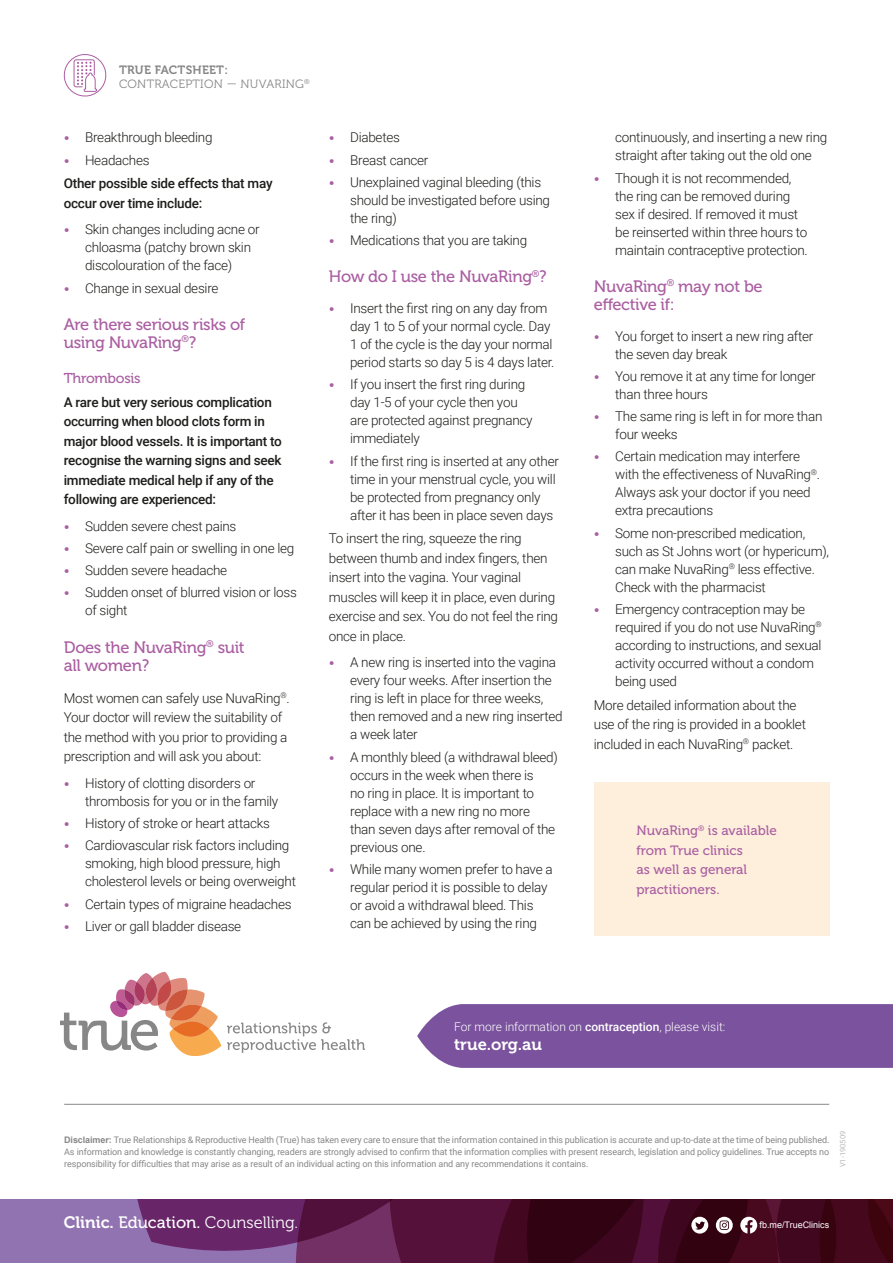
<style>
.page{position:relative;width:893px;height:1263px;background:#fff}
.page>*{position:absolute;margin:0;border:0;box-sizing:border-box;transform-origin:0 0}
.t1{font:16.5px/18px "Museo 500";letter-spacing:-.02em;color:#aa5fa2}
.t2{font:16.5px "Museo 700";color:#fff}
.t3{font:16.5px "Museo 300";color:#fff}
.t4{font:14.25px "Museo 500";letter-spacing:-.02em;color:#aa5fa2}
.t5{font:300 13.5px/18px "Roboto";letter-spacing:-.02em;color:#1d1d1b}
.t6{font:500 13.5px/19.5px "Roboto";letter-spacing:-.02em;color:#1d1d1b}
.t7{font:13.5px/19.5px "Museo 500";color:#aa5fa2}
.t8{font:300 12px "Roboto";color:#fff}
.t9{font:12px "Museo 300";letter-spacing:.02em;color:#878787}
.t10{font:12px "Museo 700";letter-spacing:.02em;color:#878787}
.t11{font:9px/12px "Roboto";letter-spacing:-.01em;color:#878787;text-align:justify}
.t12{font:9px "Arial";color:#fff}
.t13{font:7.5px "Roboto";color:#bababa}
.s1{font-family:"Museo 300";font-weight:400;color:#aa5fa2}
.s2{font-weight:300}
.s3{font-weight:500}
.s4{font-family:"Arial";font-weight:700}
.s5{font-family:"Museo 700"}
.s6{font-family:"Museo 500"}
</style>
<div class="page">
<svg style="left:64px;top:54px;width:42px;height:42px"></svg>
<div style="left:417px;top:1004px;width:476px;height:64px;background:#7a529d"></div>
<hr style="left:64px;top:1104px;width:765px;height:1px;background:#878787">
<svg style="left:60px;top:972px;width:161px;height:84px"></svg>
<svg style="left:227px;top:1022px;width:138px;height:31px"></svg>
<div style="left:0;top:1199px;width:893px;height:64px;background:#9273b1"></div>
<svg style="left:137px;top:1199px;width:756px;height:64px;background:#53183d"></svg>
<div style="left:594px;top:782px;width:235px;height:154px;background:#feefdc"></div>
<p class="t10" style="left:119px;top:63px;width:110px">TRUE FACTSHEET:</p>
<p class="t9" style="left:119px;top:77px;width:192px">CONTRACEPTION — NUVARING<sup>®</sup></p>
<p class="t5" style="left:64px;top:128px;width:150px"><span class="s1">•</span> Breakthrough bleeding</p>
<p class="t6" style="left:64px;top:147px;width:210px;line-height:23.7px"><span class="s1">•</span> <span class="s2">Headaches<br></span>Other possible side effects that may</p>
<p class="t6" style="left:64px;top:193px;width:140px">occur over time include:</p>
<p class="t5" style="left:85px;top:220px;width:176px;text-indent:-21px"><span class="s1">•</span> Skin changes including acne or chloasma (patchy brown skin discolouration of the face)</p>
<p class="t5" style="left:64px;top:278px;width:156px"><span class="s1">•</span> Change in sexual desire</p>
<p class="t1" style="left:64px;top:315px;width:183px">Are there serious risks of using NuvaRing<sup>®</sup>?</p>
<p class="t4" style="left:64px;top:370px;width:78px">Thrombosis</p>
<p class="t6" style="left:64px;top:392px;width:220px">A rare but very serious complication occurring when blood clots form in major blood vessels. It is important to recognise the warning signs and seek immediate medical help if any of the following are experienced:</p>
<p class="t5" style="left:64px;top:516px;width:174px"><span class="s1">•</span> Sudden severe chest pains</p>
<p class="t5" style="left:64px;top:538px;width:232px"><span class="s1">•</span> Severe calf pain or swelling in one leg</p>
<p class="t5" style="left:64px;top:561px;width:165px"><span class="s1">•</span> Sudden severe headache</p>
<p class="t5" style="left:85px;top:583px;width:213px;text-indent:-21px"><span class="s1">•</span> Sudden onset of blurred vision or loss of sight</p>
<p class="t1" style="left:64px;top:638px;width:182px">Does the NuvaRing<sup>®</sup> suit all women?</p>
<p class="t5" style="left:64px;top:688px;width:228px;line-height:19.5px">Most women can safely use NuvaRing<sup>®</sup>.<br>Your doctor will review the suitability of the method with you prior to providing a prescription and will ask you about:</p>
<p class="t5" style="left:85px;top:773px;width:195px;text-indent:-21px"><span class="s1">•</span> History of clotting disorders or thrombosis for you or in the family</p>
<p class="t5" style="left:64px;top:814px;width:208px"><span class="s1">•</span> History of stroke or heart attacks</p>
<p class="t5" style="left:85px;top:836px;width:212px;text-indent:-21px"><span class="s1">•</span> Cardiovascular risk factors including smoking, high blood pressure, high cholesterol levels or being overweight</p>
<p class="t5" style="left:64px;top:894px;width:229px"><span class="s1">•</span> Certain types of migraine headaches</p>
<p class="t5" style="left:64px;top:916px;width:179px"><span class="s1">•</span> Liver or gall bladder disease</p>
<p class="t5" style="left:329px;top:128px;width:73px"><span class="s1">•</span> Diabetes</p>
<p class="t5" style="left:329px;top:150px;width:101px"><span class="s1">•</span> Breast cancer</p>
<p class="t5" style="left:350px;top:173px;width:201px;text-indent:-21px"><span class="s1">•</span> Unexplained vaginal bleeding (this should be investigated before using the ring)</p>
<p class="t5" style="left:329px;top:231px;width:200px"><span class="s1">•</span> Medications that you are taking</p>
<p class="t1" style="left:329px;top:268px;width:219px">How do I use the NuvaRing<sup>®</sup>?</p>
<p class="t5" style="left:350px;top:299px;width:206px;text-indent:-21px"><span class="s1">•</span> Insert the first ring on any day from day 1 to 5 of your normal cycle. Day 1 of the cycle is the day your normal period starts so day 5 is 4 days later.</p>
<p class="t5" style="left:350px;top:375px;width:184px;text-indent:-21px"><span class="s1">•</span> If you insert the first ring during day 1-5 of your cycle then you are protected against pregnancy immediately</p>
<p class="t5" style="left:350px;top:451px;width:210px;text-indent:-21px"><span class="s1">•</span> If the first ring is inserted at any other time in your menstrual cycle, you will be protected from pregnancy only after it has been in place seven days</p>
<p class="t5" style="left:329px;top:528px;width:231px;line-height:19.5px">To insert the ring, squeeze the ring between thumb and index fingers, then insert into the vagina. Your vaginal muscles will keep it in place, even during exercise and sex. You do not feel the ring once in place.</p>
<p class="t5" style="left:350px;top:653px;width:214px;text-indent:-21px"><span class="s1">•</span> A new ring is inserted into the vagina every four weeks. After insertion the ring is left in place for three weeks, then removed and a new ring inserted a week later</p>
<p class="t5" style="left:350px;top:747px;width:209px;text-indent:-21px"><span class="s1">•</span> A monthly bleed (a withdrawal bleed) occurs in the week when there is<br>no ring in place. It is important to replace with a new ring no more than seven days after removal of the previous one.</p>
<p class="t5" style="left:350px;top:859px;width:204px;text-indent:-21px"><span class="s1">•</span> While many women prefer to have a regular period it is possible to delay or avoid a withdrawal bleed. This can be achieved by using the ring</p>
<p class="t5" style="left:615px;top:128px;width:214px">continuously, and inserting a new ring straight after taking out the old one</p>
<p class="t5" style="left:615px;top:168px;width:194px;text-indent:-21px"><span class="s1">•</span> Though it is not recommended, the ring can be removed during sex if desired. If removed it must be reinserted within three hours to maintain contraceptive protection.</p>
<p class="t1" style="left:594px;top:277px;width:170px">NuvaRing<sup>®</sup> may not be effective if:</p>
<p class="t5" style="left:615px;top:326px;width:200px;text-indent:-21px"><span class="s1">•</span> You forget to insert a new ring after the seven day break</p>
<p class="t5" style="left:615px;top:366px;width:202px;text-indent:-21px"><span class="s1">•</span> You remove it at any time for longer than three hours</p>
<p class="t5" style="left:615px;top:407px;width:209px;text-indent:-21px"><span class="s1">•</span> The same ring is left in for more than four weeks</p>
<p class="t5" style="left:615px;top:447px;width:206px;text-indent:-21px"><span class="s1">•</span> Certain medication may interfere with the effectiveness of NuvaRing<sup>®</sup>.<br>Always ask your doctor if you need extra precautions</p>
<p class="t5" style="left:615px;top:523px;width:215px;text-indent:-21px"><span class="s1">•</span> Some non-prescribed medication, such as St Johns wort (or hypericum), can make NuvaRing<sup>®</sup> less effective.<br>Check with the pharmacist</p>
<p class="t5" style="left:615px;top:599px;width:208px;text-indent:-21px"><span class="s1">•</span> Emergency contraception may be required if you do not use NuvaRing<sup>® </sup>according to instructions, and sexual activity occurred without a condom being used</p>
<p class="t5" style="left:594px;top:694px;width:214px;line-height:19.5px">More detailed information about the use of the ring is provided in a booklet included in each NuvaRing<sup>®</sup> packet.</p>
<p class="t7" style="left:636px;top:821px;width:142px">NuvaRing<sup>®</sup> is available from True clinics<br>as well as general practitioners.</p>
<p class="t8" style="left:454px;top:1019px;width:273px">For more information on <span class="s3">contraception</span>, please visit:</p>
<p class="t2" style="left:454px;top:1035px;width:89px">true.org.au</p>
<p class="t11" style="left:64px;top:1134px;width:767px"><span class="s4">Disclaimer:</span> True Relationships &amp; Reproductive Health (True) has taken every care to ensure that the information contained in this publication is accurate and up-to-date at the time of being published.<br>As information and knowledge is constantly changing, readers are strongly advised to confirm that the information complies with present research, legislation and policy guidelines. True accepts no responsibility for difficulties that may arise as a result of an individual acting on this information and any recommendations it contains.</p>
<p class="t13" style="left:838px;top:1167px;width:38px;rotate:-90deg">V1-190509</p>
<p class="t3" style="left:64px;top:1213px;width:236px"><span class="s5">Clinic.</span> <span class="s6">Education.</span> Counselling.</p>
<p class="t12" style="left:759px;top:1219px;width:71px">fb.me/TrueClinics</p>
<p class="t3" style="left:148px;top:1213px;width:184px"><span class="s5">Education.</span> Counsel ing.</p>
<p class="t2" style="left:733px;top:1213px;width:93px">True.org.au</p>
<p class="t2" style="left:96px;top:1214px;width:245px">Clinic. Education. Counselling.</p>
</div>
